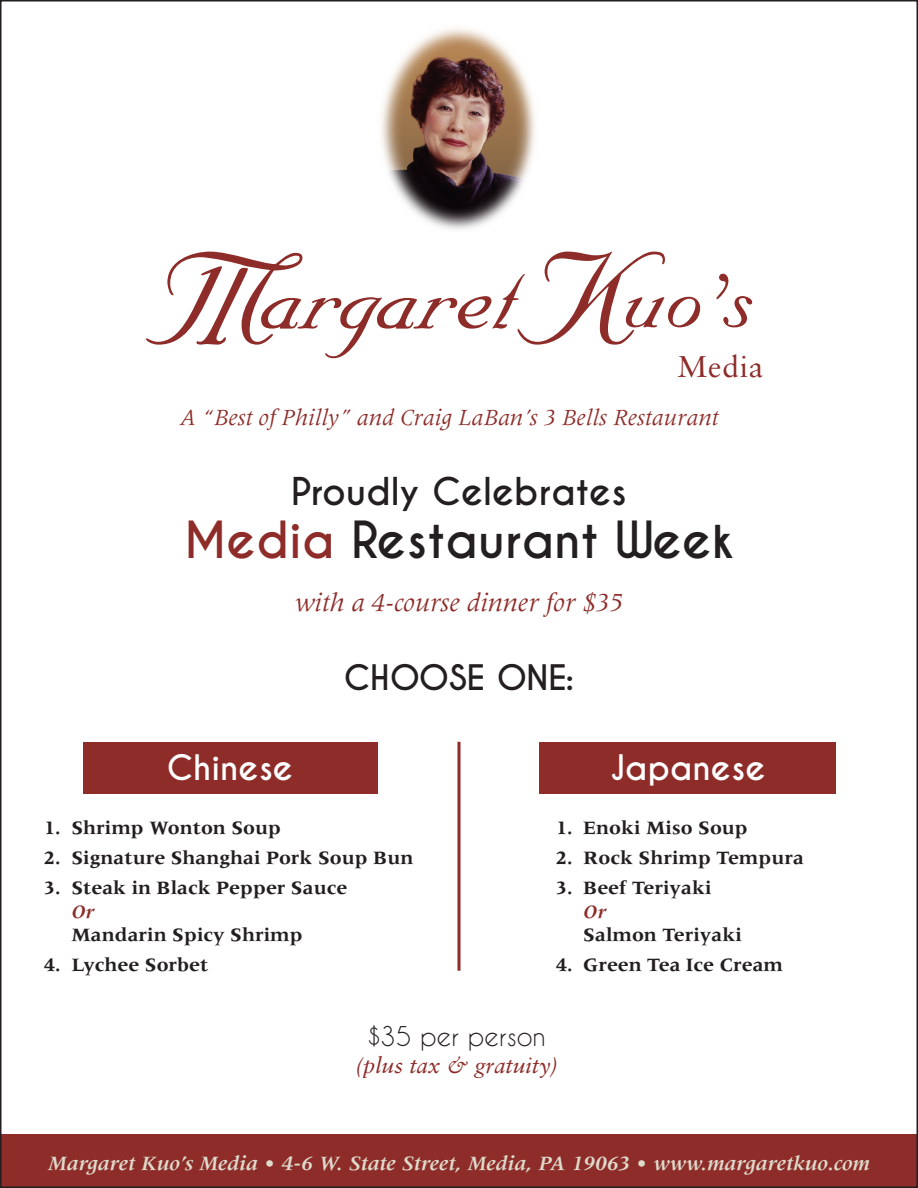
<style>
.page{position:relative;width:918px;height:1188px;background:#fff}
.page>*{position:absolute;margin:0;border:0;box-sizing:border-box;transform-origin:0 0}
.t1{font:700 48px "Caviar Dreams";color:#231f20}
.t2{font:700 36px "Caviar Dreams";color:#231f20}
.t3{font:700 33px "Caviar Dreams";color:#fff}
.t4{font:700 33px "Caviar Dreams";color:#231f20}
.t5{font:30px "Sabon";letter-spacing:.025em;color:#8d2c29}
.t6{font:italic 27px "Meridien";color:#8d2c29}
.t7{font:25.5px "Caviar Dreams";color:#231f20}
.t8{font:italic 24px "Meridien";color:#8d2c29}
.t9{font:italic 22.5px "Sabon";color:#8d2c29}
.t10{font:italic 700 21px "Meridien";color:#dedacc}
.t11{font:700 19.5px "Meridien";color:#231f20}
.t12{font:italic 700 19.5px "Meridien";color:#8d2c29}
.s1{color:#8d2c29}
</style>
<div class="page">
<div style="left:0;top:1134px;width:918px;height:54px;background:#8d2c29"></div>
<div style="left:83px;top:742px;width:294px;height:52px;background:#8d2c29"></div>
<div style="left:539px;top:742px;width:297px;height:52px;background:#8d2c29"></div>
<svg style="left:146px;top:252px;width:606px;height:106px"></svg>
<img style="left:381px;top:28px;width:154px;height:202px">
<hr style="left:458px;top:742px;width:2px;height:229px;background:#8d2c29">
<p class="t5" style="left:678px;top:348px;width:88px">Media</p>
<p class="t8" style="left:180px;top:405px;width:540px">A “Best of Philly” and Craig LaBan’s 3 Bells Restaurant</p>
<p class="t2" style="left:291px;top:470px;width:337px">Proudly Celebrates</p>
<p class="t1" style="left:184px;top:511px;width:551px"><span class="s1">Media</span> Restaurant Week</p>
<p class="t6" style="left:295px;top:588px;width:329px">with a 4-course dinner for $35</p>
<p class="t3" style="left:167px;top:748px;width:128px">Chinese</p>
<p class="t4" style="left:344px;top:658px;width:232px">CHOOSE ONE:</p>
<p class="t3" style="left:610px;top:748px;width:157px">Japanese</p>
<p class="t11" style="left:44px;top:817px;width:238px">1. Shrimp Wonton Soup</p>
<p class="t11" style="left:44px;top:847px;width:371px">2. Signature Shanghai Pork Soup Bun</p>
<p class="t11" style="left:44px;top:877px;width:305px">3. Steak in Black Pepper Sauce</p>
<p class="t12" style="left:71px;top:901px;width:24px">Or</p>
<p class="t11" style="left:71px;top:924px;width:233px">Mandarin Spicy Shrimp</p>
<p class="t11" style="left:44px;top:954px;width:166px">4. Lychee Sorbet</p>
<p class="t11" style="left:556px;top:817px;width:193px">1. Enoki Miso Soup</p>
<p class="t11" style="left:556px;top:847px;width:249px">2. Rock Shrimp Tempura</p>
<p class="t11" style="left:556px;top:877px;width:157px">3. Beef Teriyaki</p>
<p class="t12" style="left:583px;top:901px;width:24px">Or</p>
<p class="t11" style="left:583px;top:924px;width:160px">Salmon Teriyaki</p>
<p class="t11" style="left:556px;top:954px;width:228px">4. Green Tea Ice Cream</p>
<p class="t7" style="left:368px;top:1021px;width:180px">$35 per person</p>
<p class="t9" style="left:356px;top:1052px;width:204px">(plus tax &amp; gratuity)</p>
<p class="t10" style="left:48px;top:1152px;width:824px">Margaret Kuo’s Media • 4-6 W. State Street, Media, PA 19063 • www.margaretkuo.com</p>
</div>
